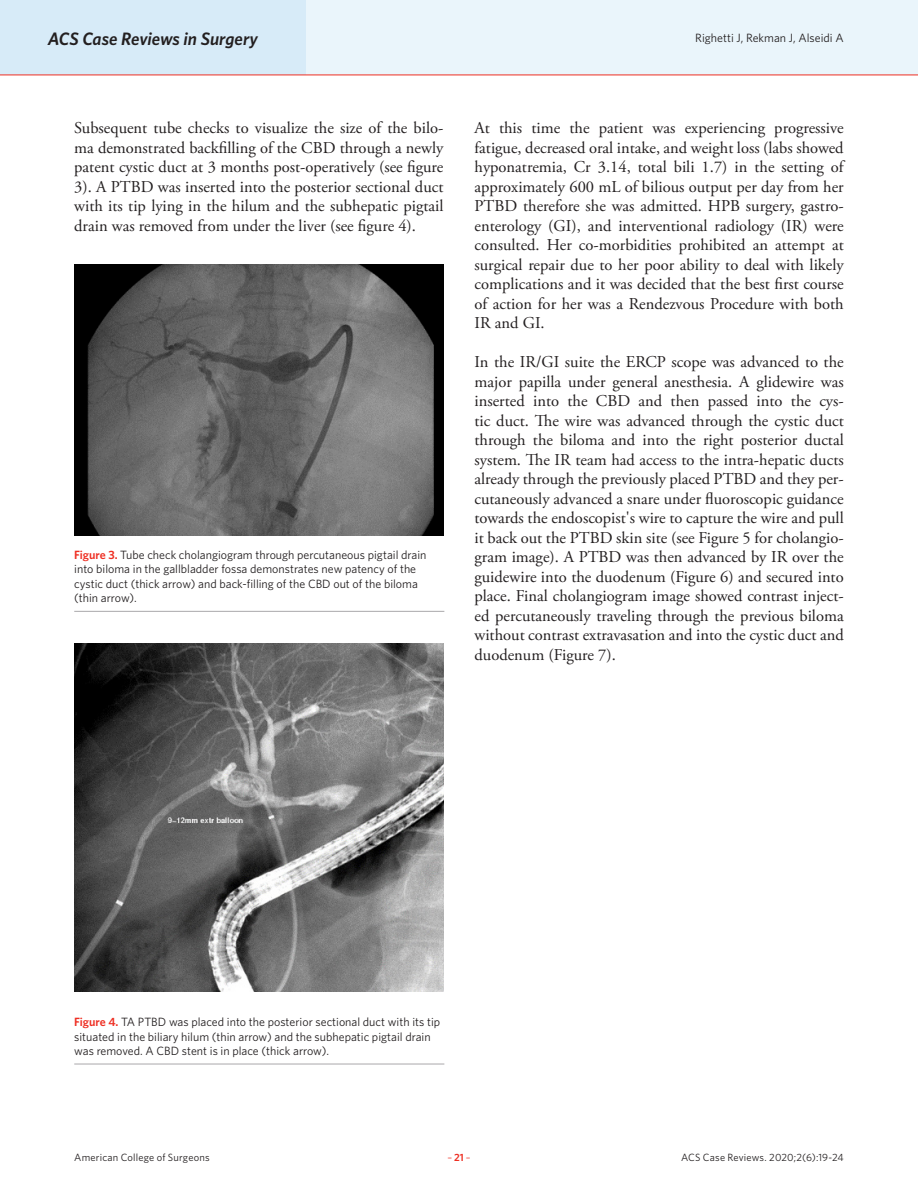
<style>
.page{position:relative;width:918px;height:1188px;background:#fff}
.page>*{position:absolute;margin:0;border:0;box-sizing:border-box;transform-origin:0 0}
.t1{font:italic 600 18px "Whitney";letter-spacing:-.005em;color:#231f20}
.Article_Body_no_inde{font:16.5px/19.5px "Adobe Garamond Pro";color:#231f20;text-align:justify}
.Caption_New{font:12px/14.4px "Whitney";color:#231f20}
.t2{font:10.5px "Whitney";letter-spacing:.015em;color:#231f20}
.t3{font:10.5px "Whitney";color:#ee2e22}
.s1{font-weight:600;color:#ee2e22}
.s2{font-weight:600}
</style>
<div class="page">
<div style="left:0;top:0;width:918px;height:75px;background:#eaf5fb"></div>
<div style="left:0;top:0;width:306px;height:75px;background:#d7ebf8"></div>
<hr style="left:0;top:75px;width:918px;height:1px;background:#ee2e22">
<hr style="left:74px;top:611px;width:370px;height:1px;background:#a9a8aa">
<hr style="left:74px;top:1064px;width:370px;height:1px;background:#a9a8aa">
<img style="left:75px;top:264px;width:369px;height:272px">
<img style="left:75px;top:644px;width:369px;height:347px">
<p class="t1" style="left:48px;top:26px;width:212px">ACS Case Reviews in Surgery</p>
<p class="Caption_New" style="left:695px;top:31px;width:150px">Righetti J, Rekman J, Alseidi A</p>
<p class="Article_Body_no_inde" style="left:74px;top:119px;width:371px">Subsequent tube checks to visualize the size of the bilo&shy;ma demonstrated backfilling of the CBD through a newly patent cystic duct at 3 months post-operatively (see figure 3). A PTBD was inserted into the posterior sectional duct with its tip lying in the hilum and the subhepatic pigtail drain was removed from under the liver (see figure 4).</p>
<p class="Article_Body_no_inde" style="left:475px;top:119px;width:371px">At this time the patient was experiencing progressive fatigue, decreased oral intake, and weight loss (labs showed hyponatremia, Cr 3.14, total bili 1.7) in the setting of approximately 600 mL of bilious output per day from her PTBD therefore she was admitted. HPB surgery, gastro&shy;enterology (GI), and interventional radiology (IR) were consulted. Her co-morbidities prohibited an attempt at surgical repair due to her poor ability to deal with likely complications and it was decided that the best first course of action for her was a Rendezvous Procedure with both IR and GI.</p>
<p class="Article_Body_no_inde" style="left:475px;top:353px;width:371px">In the IR/GI suite the ERCP scope was advanced to the major papilla under general anesthesia. A glidewire was inserted into the CBD and then passed into the cys&shy;tic duct. The wire was advanced through the cystic duct through the biloma and into the right posterior ductal system. The IR team had access to the intra-hepatic ducts already through the previously placed PTBD and they per&shy;cutaneously advanced a snare under fluoroscopic guidance towards the endoscopist's wire to capture the wire and pull it back out the PTBD skin site (see Figure 5 for cholangio&shy;gram image). A PTBD was then advanced by IR over the guidewire into the duodenum (Figure 6) and secured into place. Final cholangiogram image showed contrast inject&shy;ed percutaneously traveling through the previous biloma without contrast extravasation and into the cystic duct and duodenum (Figure 7).</p>
<p class="Caption_New" style="left:74px;top:547px;width:354px"><span class="s1">Figure 3.</span> Tube check cholangiogram through percutaneous pigtail drain into biloma in the gallbladder fossa demonstrates new patency of the cystic duct (thick arrow) and back-filling of the CBD out of the biloma (thin arrow).</p>
<p class="Caption_New" style="left:74px;top:1014px;width:367px"><span class="s1">Figure 4.</span> TA PTBD was placed into the posterior sectional duct with its tip situated in the biliary hilum (thin arrow) and the subhepatic pigtail drain was removed. A CBD stent is in place (thick arrow).</p>
<p class="t2" style="left:74px;top:1150px;width:137px">American College of Surgeons</p>
<p class="t3" style="left:447px;top:1150px;width:25px">–<span class="s2">21</span>–</p>
<p class="t2" style="left:681px;top:1150px;width:164px">ACS Case Reviews. 2020;2(6):19-24</p>
</div>
